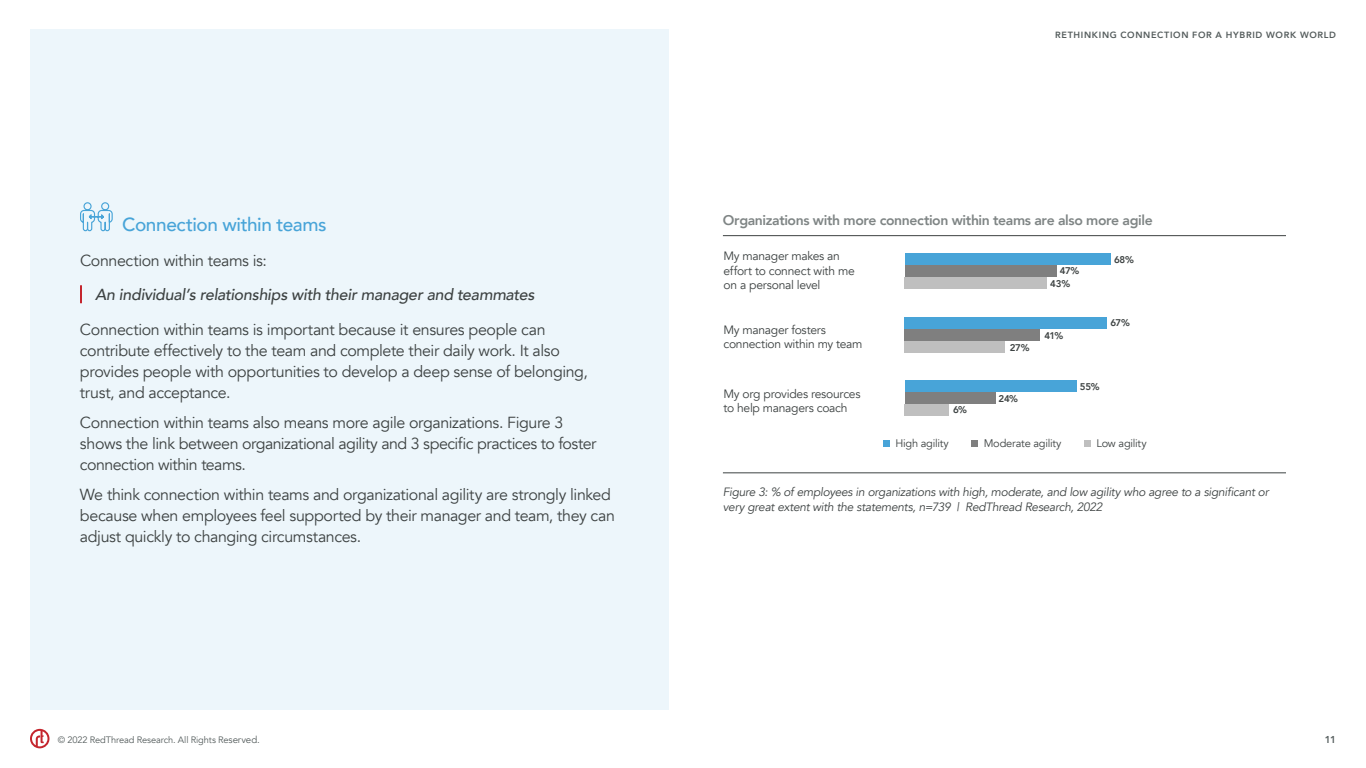
<style>
.page{position:relative;width:1366px;height:768px;background:#fff}
.page>*{position:absolute;margin:0;border:0;box-sizing:border-box;transform-origin:0 0}
.t1{font:500 19px "Avenir";letter-spacing:-.02em;color:#48a4d8}
.t2{font:16px/21px "Avenir";letter-spacing:-.025em;color:#3d4242}
.t3{font:italic 500 16px "Avenir";letter-spacing:-.02em;color:#3d4242}
.t4{font:800 14px "Avenir";letter-spacing:-.025em;color:#7f8585}
.t5{font:12.1px/14.5px "Avenir";letter-spacing:-.025em;color:#3d4242}
.t6{font:italic 12px/15px "Avenir";letter-spacing:-.025em;color:#3d4242}
.t7{font:11px "Avenir";letter-spacing:-.02em;color:#3d4242}
.t8{font:800 10px "Avenir";color:#545c5c}
.t9{font:800 9.7px/13.5px "Avenir";letter-spacing:-.025em;color:#3d4242}
.t10{font:9.3px "Avenir";letter-spacing:-.015em;color:#545c5c}
.t11{font:800 9px "Avenir";letter-spacing:.075em;color:#545c5c}
.s1{font-size:9.7px}
</style>
<div class="page">
<svg style="left:30px;top:729px;width:20px;height:19px"></svg>
<div style="left:30px;top:29px;width:639px;height:681px;background:#edf6fb"></div>
<svg style="left:80px;top:202px;width:33px;height:30px"></svg>
<svg style="left:80px;top:285px;width:2px;height:18px"></svg>
<div style="left:905px;top:254px;width:206px;height:11px;background:#48a4d8"></div>
<div style="left:905px;top:265px;width:152px;height:12px;background:#7f7f7f"></div>
<div style="left:905px;top:277px;width:142px;height:12px;background:#bfbfbf"></div>
<div style="left:905px;top:318px;width:202px;height:11px;background:#48a4d8"></div>
<div style="left:905px;top:329px;width:135px;height:12px;background:#7f7f7f"></div>
<div style="left:905px;top:341px;width:100px;height:12px;background:#bfbfbf"></div>
<div style="left:905px;top:380px;width:172px;height:12px;background:#48a4d8"></div>
<div style="left:905px;top:392px;width:91px;height:12px;background:#7f7f7f"></div>
<div style="left:905px;top:404px;width:44px;height:12px;background:#bfbfbf"></div>
<hr style="left:723px;top:235px;width:563px;height:1px;background:#3d4242">
<div style="left:883px;top:440px;width:7px;height:7px;background:#48a4d8"></div>
<div style="left:971px;top:440px;width:7px;height:7px;background:#7f7f7f"></div>
<div style="left:1084px;top:440px;width:7px;height:7px;background:#bfbfbf"></div>
<hr style="left:723px;top:473px;width:563px;height:1px;background:#3d4242">
<p class="t1" style="left:122px;top:208px;width:206px">Connection within teams</p>
<p class="t2" style="left:80px;top:250px;width:188px">Connection within teams is:</p>
<p class="t3" style="left:95px;top:285px;width:441px">An individual’s relationships with their manager and teammates</p>
<p class="t2" style="left:80px;top:319px;width:509px">Connection within teams is important because it ensures people can contribute effectively to the team and complete their daily work. It also provides people with opportunities to develop a deep sense of belonging, trust, and acceptance.</p>
<p class="t2" style="left:80px;top:412px;width:518px">Connection within teams also means more agile organizations. Figure 3 shows the link between organizational agility and 3 specific practices to foster connection within teams.</p>
<p class="t2" style="left:80px;top:484px;width:536px">We think connection within teams and organizational agility are strongly linked because when employees feel supported by their manager and team, they can adjust quickly to changing circumstances.</p>
<p class="t11" style="left:1055px;top:28px;width:282px">RETHINKING CONNECTION FOR A HYBRID WORK WORLD</p>
<p class="t4" style="left:723px;top:209px;width:431px">Organizations with more connection within teams are also more agile</p>
<p class="t5" style="left:723px;top:249px;width:133px">My manager makes an effort to connect with me on a personal level</p>
<p class="t9" style="left:1114px;top:253px;width:21px">68%</p>
<p class="t9" style="left:1050px;top:264px;width:31px;text-indent:10px">47%<br>43%</p>
<p class="t5" style="left:723px;top:323px;width:141px">My manager fosters connection within my team</p>
<p class="t5" style="left:723px;top:387px;width:139px">My org provides resources to help managers coach</p>
<p class="t9" style="left:953px;top:403px;width:16px">6%</p>
<p class="t9" style="left:1010px;top:341px;width:21px">27%</p>
<p class="t9" style="left:1044px;top:328px;width:20px">41%</p>
<p class="t9" style="left:999px;top:392px;width:21px">24%</p>
<p class="t9" style="left:1111px;top:316px;width:21px">67%</p>
<p class="t9" style="left:1080px;top:380px;width:21px">55%</p>
<p class="t7" style="left:895px;top:437px;width:55px">High agility</p>
<p class="t7" style="left:984px;top:437px;width:79px">Moderate agility</p>
<p class="t7" style="left:1096px;top:437px;width:52px">Low agility</p>
<p class="t6" style="left:723px;top:485px;width:547px">Figure 3: % of employees in organizations with high, moderate, and low agility who agree to a significant or very great extent with the statements, n=739 | RedThread Research, 2022</p>
<p class="t10" style="left:58px;top:734px;width:203px">© 2022 RedThread Research. All Rights Re<span class="s1">served.</span></p>
<p class="t8" style="left:1325px;top:731px;width:13px">11</p>
</div>
